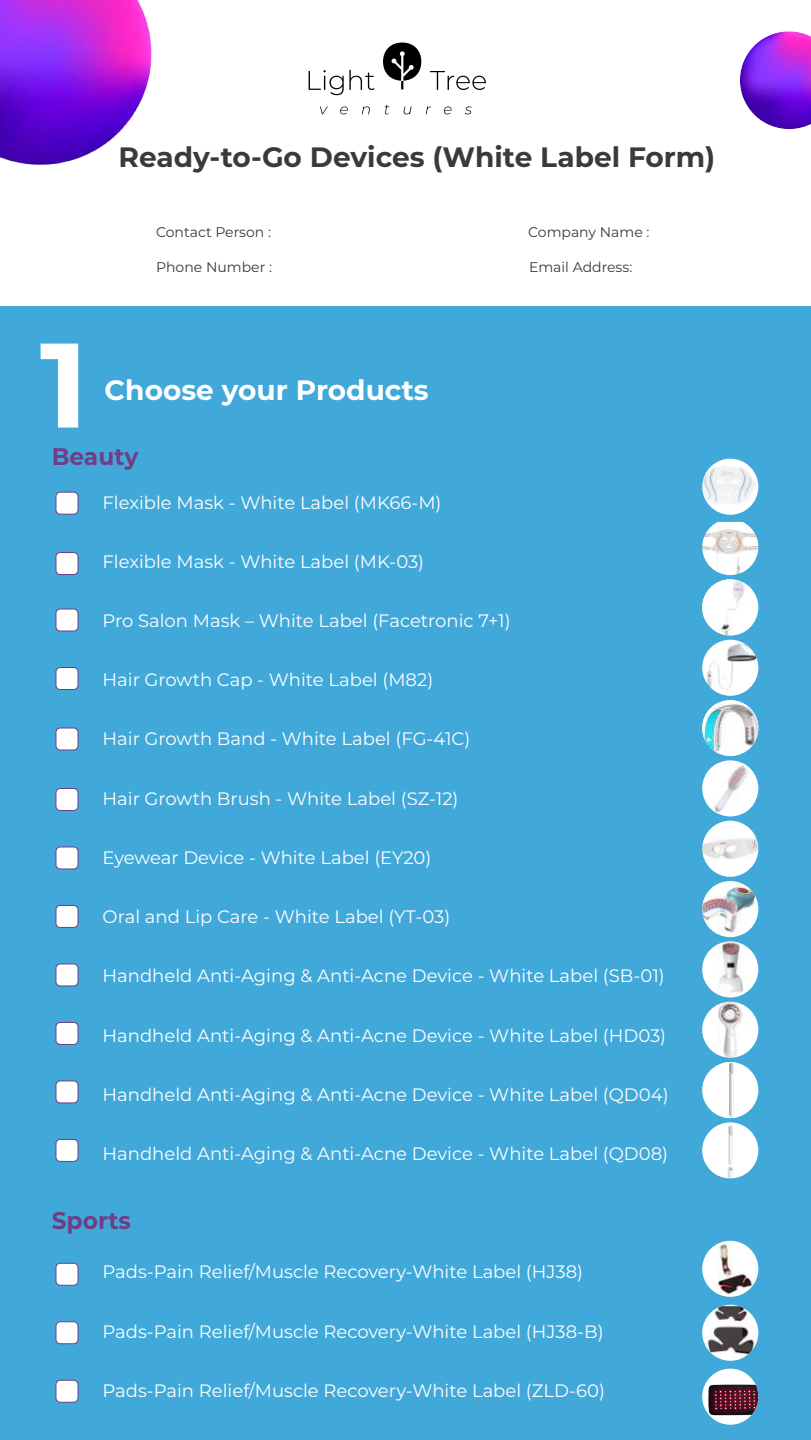
<style>
.page{position:relative;width:811px;height:1440px;background:#fff}
.page>*{position:absolute;margin:0;border:0;box-sizing:border-box;transform-origin:0 0}
.t1{font:700 120px "Montserrat";color:#fff;scale:1.04 1}
.t2{font:700 28px "Montserrat";color:#3a3a3a}
.t3{font:700 28px "Montserrat";color:#fff}
.t4{font:700 24px "Montserrat";color:#713e85}
.t5{font:18px "Montserrat";color:#fff}
.t6{font:14px "Montserrat";color:#3a3a3a}
</style>
<div class="page">
<div style="left:0;top:307px;width:810px;height:1133px;background:#41a8da"></div>
<svg style="left:383px;top:43px;width:38px;height:46px"></svg>
<svg style="left:308px;top:70px;width:35px;height:25px"></svg>
<svg style="left:349px;top:70px;width:25px;height:20px"></svg>
<svg style="left:430px;top:71px;width:55px;height:19px"></svg>
<svg style="left:320px;top:107px;width:8px;height:7px"></svg>
<svg style="left:340px;top:106px;width:7px;height:8px"></svg>
<svg style="left:362px;top:106px;width:7px;height:8px"></svg>
<svg style="left:384px;top:105px;width:5px;height:9px"></svg>
<svg style="left:403px;top:107px;width:8px;height:7px"></svg>
<svg style="left:425px;top:106px;width:6px;height:8px"></svg>
<svg style="left:443px;top:106px;width:8px;height:8px"></svg>
<svg style="left:464px;top:106px;width:7px;height:8px"></svg>
<div style="left:56px;top:492px;width:22px;height:22px;background:#fff;border-radius:4px"></div>
<div style="left:55px;top:492px;width:23px;height:23px;border:1px solid #713e85;border-radius:4px"></div>
<div style="left:56px;top:553px;width:22px;height:22px;background:#fff;border-radius:4px"></div>
<div style="left:55px;top:552px;width:23px;height:23px;border:1px solid #713e85;border-radius:4px"></div>
<div style="left:56px;top:609px;width:22px;height:22px;background:#fff;border-radius:4px"></div>
<div style="left:55px;top:609px;width:23px;height:23px;border:1px solid #713e85;border-radius:4px"></div>
<div style="left:56px;top:668px;width:22px;height:22px;background:#fff;border-radius:4px"></div>
<div style="left:55px;top:667px;width:23px;height:23px;border:1px solid #713e85;border-radius:4px"></div>
<div style="left:56px;top:728px;width:22px;height:22px;background:#fff;border-radius:4px"></div>
<div style="left:55px;top:727px;width:23px;height:23px;border:1px solid #713e85;border-radius:4px"></div>
<div style="left:56px;top:788px;width:22px;height:22px;background:#fff;border-radius:4px"></div>
<div style="left:55px;top:788px;width:23px;height:23px;border:1px solid #713e85;border-radius:4px"></div>
<div style="left:56px;top:847px;width:22px;height:22px;background:#fff;border-radius:4px"></div>
<div style="left:55px;top:846px;width:23px;height:23px;border:1px solid #713e85;border-radius:4px"></div>
<div style="left:56px;top:905px;width:22px;height:22px;background:#fff;border-radius:4px"></div>
<div style="left:55px;top:905px;width:23px;height:23px;border:1px solid #713e85;border-radius:4px"></div>
<div style="left:56px;top:964px;width:22px;height:22px;background:#fff;border-radius:4px"></div>
<div style="left:55px;top:963px;width:23px;height:23px;border:1px solid #713e85;border-radius:4px"></div>
<div style="left:56px;top:1022px;width:22px;height:22px;background:#fff;border-radius:4px"></div>
<div style="left:55px;top:1022px;width:23px;height:23px;border:1px solid #713e85;border-radius:4px"></div>
<div style="left:56px;top:1081px;width:22px;height:22px;background:#fff;border-radius:4px"></div>
<div style="left:55px;top:1080px;width:23px;height:23px;border:1px solid #713e85;border-radius:4px"></div>
<div style="left:56px;top:1139px;width:22px;height:22px;background:#fff;border-radius:4px"></div>
<div style="left:55px;top:1139px;width:23px;height:23px;border:1px solid #713e85;border-radius:4px"></div>
<div style="left:56px;top:1263px;width:22px;height:22px;background:#fff;border-radius:4px"></div>
<div style="left:55px;top:1263px;width:23px;height:23px;border:1px solid #713e85;border-radius:4px"></div>
<div style="left:56px;top:1322px;width:22px;height:22px;background:#fff;border-radius:4px"></div>
<div style="left:55px;top:1321px;width:23px;height:23px;border:1px solid #713e85;border-radius:4px"></div>
<div style="left:56px;top:1380px;width:22px;height:22px;background:#fff;border-radius:4px"></div>
<div style="left:55px;top:1380px;width:23px;height:23px;border:1px solid #713e85;border-radius:4px"></div>
<img style="left:701px;top:459px;width:57px;height:56px;border-radius:28px">
<img style="left:702px;top:522px;width:56px;height:53px">
<img style="left:701px;top:640px;width:57px;height:56px;border-radius:28px">
<img style="left:701px;top:821px;width:57px;height:56px;border-radius:28px">
<img style="left:701px;top:941px;width:57px;height:56px;border-radius:28px">
<img style="left:701px;top:1002px;width:57px;height:56px;border-radius:28px">
<img style="left:701px;top:1122px;width:57px;height:56px;border-radius:28px">
<img style="left:701px;top:1241px;width:57px;height:56px;border-radius:28px">
<img style="left:701px;top:1305px;width:57px;height:56px;border-radius:28px">
<img style="left:0;top:0;width:152px;height:165px">
<img style="left:740px;top:31px;width:70px;height:98px">
<svg style="left:701px;top:760px;width:57px;height:56px"></svg>
<img style="left:706px;top:763px;width:47px;height:50px">
<div style="left:701px;top:700px;width:57px;height:56px;background:#fff;border-radius:50%"></div>
<img style="left:701px;top:704px;width:57px;height:48px">
<div style="left:701px;top:881px;width:57px;height:56px;background:#fff;border-radius:50%"></div>
<img style="left:701px;top:886px;width:53px;height:48px">
<div style="left:701px;top:1062px;width:57px;height:56px;background:#fff;border-radius:50%"></div>
<img style="left:723px;top:1063px;width:13px;height:55px">
<div style="left:701px;top:1369px;width:57px;height:56px;background:#fff;border-radius:50%"></div>
<img style="left:701px;top:1373px;width:57px;height:52px">
<div style="left:701px;top:579px;width:57px;height:56px;background:#fff;border-radius:50%"></div>
<img style="left:701px;top:579px;width:50px;height:56px">
<h2 class="t2" style="left:118px;top:137px;width:598px">Ready-to-Go Devices (White Label Form)</h2>
<p class="t6" style="left:156px;top:222px;width:116px">Contact Person :</p>
<p class="t6" style="left:528px;top:222px;width:123px">Company Name :</p>
<p class="t6" style="left:156px;top:257px;width:117px">Phone Number :</p>
<p class="t6" style="left:528px;top:257px;width:105px">Email Address:</p>
<h1 class="t1" style="left:40px;top:298px;width:48px">1</h1>
<h2 class="t3" style="left:105px;top:370px;width:325px">Choose your Products</h2>
<h3 class="t4" style="left:52px;top:439px;width:88px">Beauty</h3>
<p class="t5" style="left:102px;top:490px;width:340px">Flexible Mask - White Label (MK66-M)</p>
<p class="t5" style="left:102px;top:549px;width:323px">Flexible Mask - White Label (MK-03)</p>
<p class="t5" style="left:102px;top:608px;width:409px">Pro Salon Mask – White Label (Facetronic 7+1)</p>
<p class="t5" style="left:102px;top:668px;width:332px">Hair Growth Cap - White Label (M82)</p>
<p class="t5" style="left:102px;top:727px;width:369px">Hair Growth Band - White Label (FG-41C)</p>
<p class="t5" style="left:102px;top:786px;width:357px">Hair Growth Brush - White Label (SZ-12)</p>
<p class="t5" style="left:102px;top:845px;width:330px">Eyewear Device - White Label (EY20)</p>
<p class="t5" style="left:102px;top:904px;width:349px">Oral and Lip Care - White Label (YT-03)</p>
<p class="t5" style="left:102px;top:964px;width:563px">Handheld Anti-Aging &amp; Anti-Acne Device - White Label (SB-01)</p>
<p class="t5" style="left:102px;top:1023px;width:565px">Handheld Anti-Aging &amp; Anti-Acne Device - White Label (HD03)</p>
<p class="t5" style="left:102px;top:1082px;width:567px">Handheld Anti-Aging &amp; Anti-Acne Device - White Label (QD04)</p>
<p class="t5" style="left:102px;top:1141px;width:567px">Handheld Anti-Aging &amp; Anti-Acne Device - White Label (QD08)</p>
<h3 class="t4" style="left:52px;top:1203px;width:81px">Sports</h3>
<p class="t5" style="left:102px;top:1260px;width:482px">Pads-Pain Relief/Muscle Recovery-White Label (HJ38)</p>
<p class="t5" style="left:102px;top:1319px;width:502px">Pads-Pain Relief/Muscle Recovery-White Label (HJ38-B)</p>
<p class="t5" style="left:102px;top:1378px;width:504px">Pads-Pain Relief/Muscle Recovery-White Label (ZLD-60)</p>
</div>
